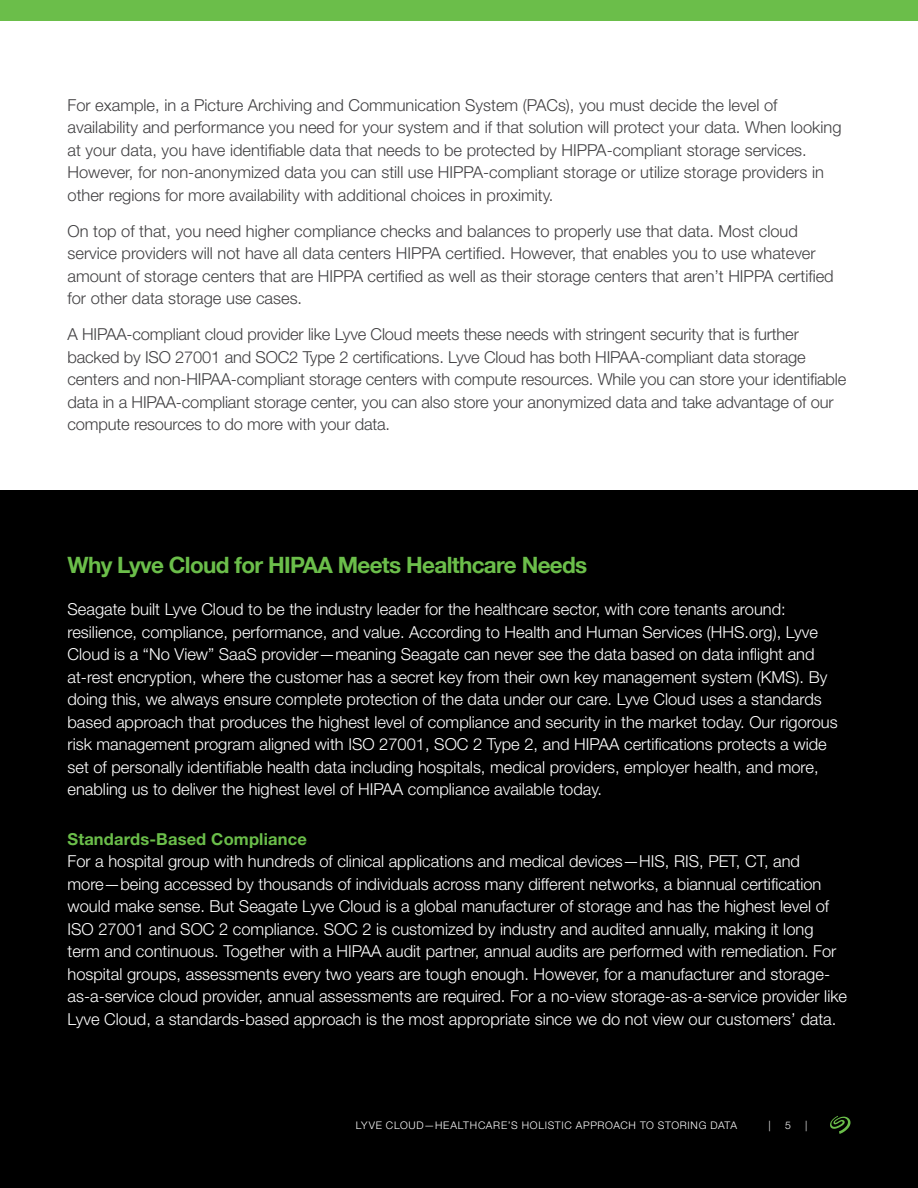
<style>
.page{position:relative;width:918px;height:1188px;background:#fff}
.page>*{position:absolute;margin:0;border:0;box-sizing:border-box;transform-origin:0 0}
.t1{font:700 22.5px "Helvetica Neue";letter-spacing:-.03em;color:#6bbe4a}
.t2{font:300 16.5px/22.5px "Helvetica Neue LT Std";color:#fff}
.t3{font:300 16.5px/22.5px "Helvetica Neue LT Std";color:#414042}
.t4{font:700 16.5px "Helvetica Neue LT Std";letter-spacing:.01em;color:#6bbe4a}
.t5{font:300 10.5px "Helvetica Neue LT Std";letter-spacing:.065em;color:#fff}
</style>
<div class="page">
<div style="left:0;top:490px;width:918px;height:698px;background:#000"></div>
<div style="left:0;top:0;width:918px;height:21px;background:#6bbe4a"></div>
<svg style="left:830px;top:1116px;width:21px;height:18px"></svg>
<p class="t3" style="left:68px;top:93px;width:776px">For example, in a Picture Archiving and Communication System (PACs), you must decide the level of availability and performance you need for your system and if that solution will protect your data. When looking at your data, you have identifiable data that needs to be protected by HIPPA-compliant storage services.<br>However, for non-anonymized data you can still use HIPPA-compliant storage or utilize storage providers in other regions for more availability with additional choices in proximity.</p>
<p class="t3" style="left:68px;top:219px;width:768px">On top of that, you need higher compliance checks and balances to properly use that data. Most cloud service providers will not have all data centers HIPPA certified. However, that enables you to use whatever amount of storage centers that are HIPPA certified as well as their storage centers that aren’t HIPPA certified for other data storage use cases.</p>
<p class="t3" style="left:68px;top:323px;width:780px">A HIPAA-compliant cloud provider like Lyve Cloud meets these needs with stringent security that is further backed by ISO 27001 and SOC2 Type 2 certifications. Lyve Cloud has both HIPAA-compliant data storage centers and non-HIPAA-compliant storage centers with compute resources. While you can store your identifiable data in a HIPAA-compliant storage center, you can also store your anonymized data and take advantage of our compute resources to do more with your data.</p>
<h1 class="t1" style="left:68px;top:547px;width:521px">Why Lyve Cloud for HIPAA Meets Healthcare Needs</h1>
<p class="t2" style="left:68px;top:598px;width:772px">Seagate built Lyve Cloud to be the industry leader for the healthcare sector, with core tenants around: resilience, compliance, performance, and value. According to Health and Human Services (HHS.org), Lyve Cloud is a “No View” SaaS provider—meaning Seagate can never see the data based on data inflight and at-rest encryption, where the customer has a secret key from their own key management system (KMS). By doing this, we always ensure complete protection of the data under our care. Lyve Cloud uses a standards based approach that produces the highest level of compliance and security in the market today. Our rigorous risk management program aligned with ISO 27001, SOC 2 Type 2, and HIPAA certifications protects a wide set of personally identifiable health data including hospitals, medical providers, employer health, and more, enabling us to deliver the highest level of HIPAA compliance available today.</p>
<p class="t4" style="left:68px;top:829px;width:241px">Standards-Based Compliance</p>
<p class="t2" style="left:68px;top:850px;width:781px">For a hospital group with hundreds of clinical applications and medical devices—HIS, RIS, PET, CT, and more—being accessed by thousands of individuals across many different networks, a biannual certification would make sense. But Seagate Lyve Cloud is a global manufacturer of storage and has the highest level of ISO 27001 and SOC 2 compliance. SOC 2 is customized by industry and audited annually, making it long term and continuous. Together with a HIPAA audit partner, annual audits are performed with remediation. For hospital groups, assessments every two years are tough enough. However, for a manufacturer and storage&shy;as-a-service cloud provider, annual assessments are required. For a no-view storage-as-a-service provider like Lyve Cloud, a standards-based approach is the most appropriate since we do not view our customers’ data.</p>
<p class="t5" style="left:356px;top:1118px;width:383px">LYVE CLOUD—HEALTHCARE’S HOLISTIC APPROACH TO STORING DATA</p>
<p class="t5" style="left:769px;top:1118px;width:4px">|</p>
<p class="t5" style="left:785px;top:1118px;width:7px">5</p>
<p class="t5" style="left:805px;top:1118px;width:4px">|</p>
</div>
